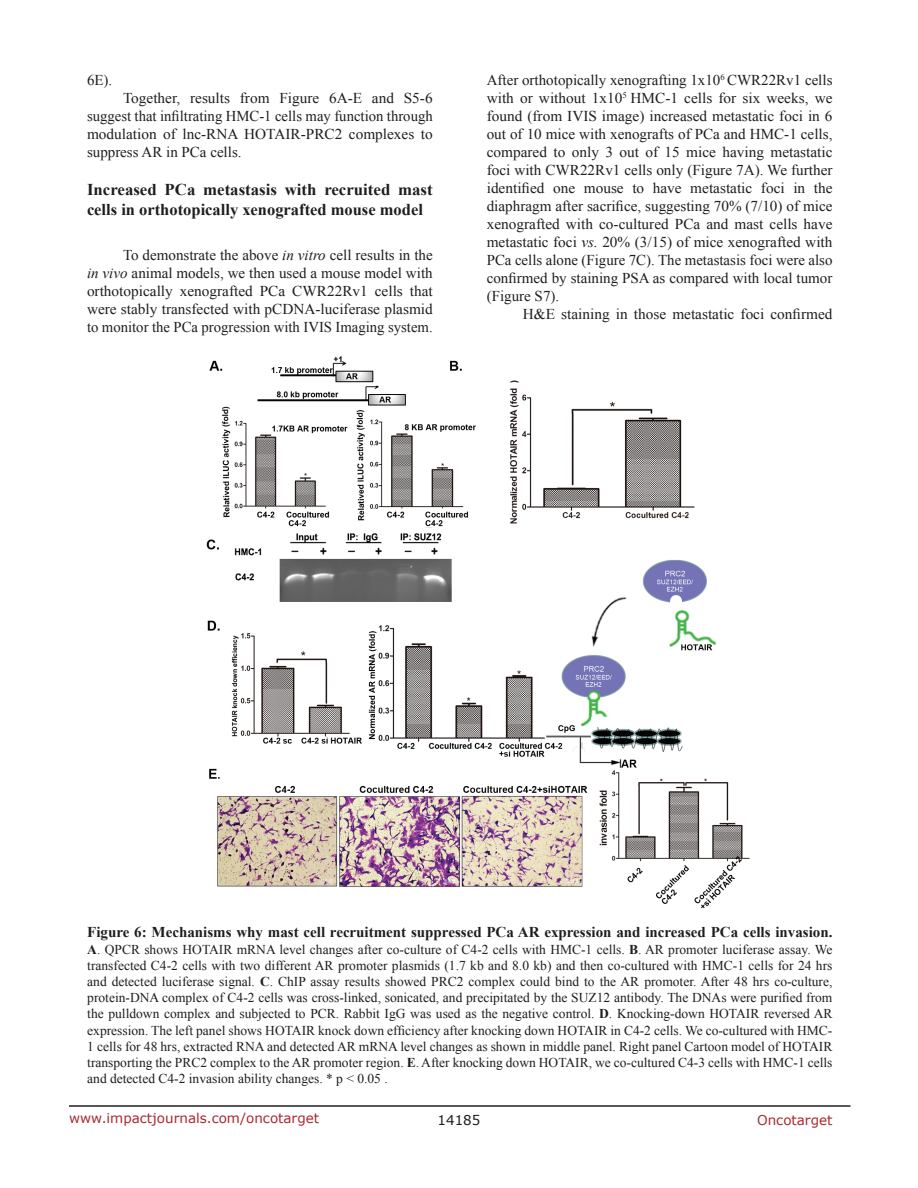
<style>
.page{position:relative;width:918px;height:1188px;background:#fff}
.page>*{position:absolute;margin:0;border:0;box-sizing:border-box;transform-origin:0 0}
.t1{font:700 16.5px/19.8px "Times New Roman";color:#201d20}
.t2{font:15px/18px "Times New Roman";color:#201d20;text-align:justify}
.t3{font:700 15px "Times New Roman";color:#201d20}
.t4{font:13.5px/16.2px "Times New Roman";color:#201d20;text-align:justify}
.t5{font:13.5px "Verdana";color:#ac2830}
.t6{font:13.5px "Verdana";color:#201d20}
.s1{font-style:italic}
.s2{font-weight:700}
</style>
<div class="page">
<hr style="left:69px;top:1105px;width:781px;height:2px;background:#231f20">
<img style="left:206px;top:356px;width:544px;height:553px">
<p class="t2" style="left:87px;top:71px;width:27px">6E).</p>
<p class="t2" style="left:87px;top:89px;width:347px;text-indent:36px">Together, results from Figure 6A-E and S5-6 suggest that infiltrating HMC-1 cells may function through modulation of lnc-RNA HOTAIR-PRC2 complexes to suppress AR in PCa cells.</p>
<p class="t1" style="left:87px;top:179px;width:347px">Increased PCa metastasis with recruited mast cells in orthotopically xenografted mouse model</p>
<p class="t2" style="left:87px;top:246px;width:347px;text-indent:36px">To demonstrate the above <span class="s1">in vitro</span> cell results in the <span class="s1">in vivo</span> animal models, we then used a mouse model with orthotopically xenografted PCa CWR22Rv1 cells that were stably transfected with pCDNA-luciferase plasmid to monitor the PCa progression with IVIS Imaging system.</p>
<p class="t2" style="left:487px;top:71px;width:347px">After orthotopically xenografting 1x10<sup>6</sup> CWR22Rv1 cells with or without 1x10<sup>5</sup> HMC-1 cells for six weeks, we found (from IVIS image) increased metastatic foci in 6 out of 10 mice with xenografts of PCa and HMC-1 cells, compared to only 3 out of 15 mice having metastatic foci with CWR22Rv1 cells only (Figure 7A). We further identified one mouse to have metastatic foci in the diaphragm after sacrifice, suggesting 70% (7/10) of mice xenografted with co-cultured PCa and mast cells have metastatic foci <span class="s1">vs.</span> 20% (3/15) of mice xenografted with PCa cells alone (Figure 7C). The metastasis foci were also confirmed by staining PSA as compared with local tumor (Figure S7).</p>
<p class="t2" style="left:523px;top:305px;width:311px">H&amp;E staining in those metastatic foci confirmed</p>
<p class="t3" style="left:87px;top:922px;width:747px">Figure 6: Mechanisms why mast cell recruitment suppressed PCa AR expression and increased PCa cells invasion.</p>
<p class="t4" style="left:87px;top:941px;width:747px"><span class="s2">A</span>. QPCR shows HOTAIR mRNA level changes after co-culture of C4-2 cells with HMC-1 cells. <span class="s2">B</span>. AR promoter luciferase assay. We transfected C4-2 cells with two different AR promoter plasmids (1.7 kb and 8.0 kb) and then co-cultured with HMC-1 cells for 24 hrs and detected luciferase signal. <span class="s2">C</span>. ChIP assay results showed PRC2 complex could bind to the AR promoter. After 48 hrs co-culture, protein-DNA complex of C4-2 cells was cross-linked, sonicated, and precipitated by the SUZ12 antibody. The DNAs were purified from the pulldown complex and subjected to PCR. Rabbit IgG was used as the negative control. <span class="s2">D</span>. Knocking-down HOTAIR reversed AR expression. The left panel shows HOTAIR knock down efficiency after knocking down HOTAIR in C4-2 cells. We co-cultured with HMC-1 cells for 48 hrs, extracted RNA and detected AR mRNA level changes as shown in middle panel. Right panel Cartoon model of HOTAIR transporting the PRC2 complex to the AR promoter region. <span class="s2">E</span>. After knocking down HOTAIR, we co-cultured C4-3 cells with HMC-1 cells and detected C4-2 invasion ability changes. * p &lt; 0.05 .</p>
<p class="t5" style="left:69px;top:1109px;width:252px">www.impactjournals.com/oncotarget</p>
<p class="t6" style="left:438px;top:1111px;width:44px">14185</p>
<p class="t5" style="left:757px;top:1111px;width:77px">Oncotarget</p>
</div>
